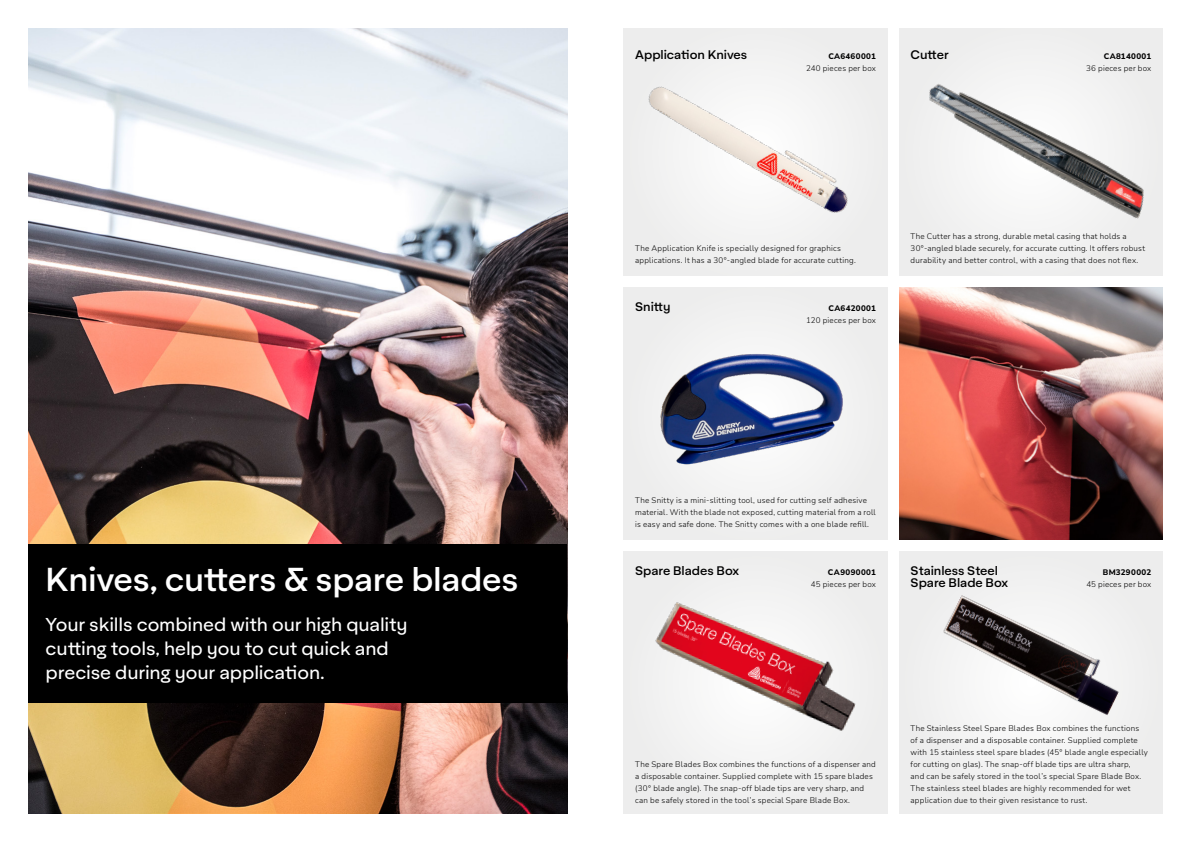
<style>
.page{position:relative;width:1191px;height:842px;background:#fff}
.page>*{position:absolute;margin:0;border:0;box-sizing:border-box;transform-origin:0 0}
.t1{font:500 32px "Aktifo A";letter-spacing:-.01em;color:#fff}
.t2{font:18px/24px "Aktifo A";letter-spacing:-.01em;color:#fff}
.t3{font:500 12px/12px "Aktifo A";letter-spacing:-.005em;color:#000}
.t4{font:300 8px/12px "Nunito Sans";letter-spacing:.03em;color:#000}
.t5{font:800 8px "Nunito Sans";letter-spacing:.045em;color:#000}
</style>
<div class="page">
<div style="left:624px;top:28px;width:263px;height:247px;background:#eee"></div>
<div style="left:624px;top:551px;width:263px;height:263px;background:#eee"></div>
<div style="left:899px;top:551px;width:263px;height:263px;background:#eee"></div>
<img style="left:655px;top:602px;width:201px;height:129px">
<img style="left:943px;top:595px;width:176px;height:125px">
<div style="left:899px;top:28px;width:263px;height:247px;background:#eee"></div>
<img style="left:929px;top:84px;width:215px;height:135px">
<div style="left:624px;top:287px;width:263px;height:252px;background:#efefef"></div>
<img style="left:660px;top:354px;width:183px;height:111px">
<img style="left:28px;top:28px;width:539px;height:786px">
<div style="left:28px;top:544px;width:539px;height:159px;background:#000"></div>
<img style="left:899px;top:287px;width:263px;height:252px">
<img style="left:648px;top:86px;width:200px;height:127px">
<h1 class="t1" style="left:45px;top:559px;width:474px">Knives, cutters &amp; spare blades</h1>
<h2 class="t2" style="left:46px;top:612px;width:363px">Your skills combined with our high quality cutting tools, help you to cut quick and precise during your application.</h2>
<h3 class="t3" style="left:635px;top:49px;width:114px">Application Knives</h3>
<p class="t5" style="left:828px;top:51px;width:49px">CA6460001</p>
<p class="t4" style="left:806px;top:62px;width:71px">240 pieces per box</p>
<h3 class="t3" style="left:910px;top:49px;width:40px">Cutter</h3>
<p class="t5" style="left:1103px;top:51px;width:49px">CA8140001</p>
<p class="t4" style="left:1086px;top:62px;width:66px">36 pieces per box</p>
<p class="t4" style="left:635px;top:242px;width:222px">The Application Knife is specially designed for graphics applications. It has a 30°-angled blade for accurate cutting.</p>
<h3 class="t3" style="left:635px;top:301px;width:37px">Snitty</h3>
<p class="t5" style="left:828px;top:303px;width:49px">CA6420001</p>
<p class="t4" style="left:806px;top:314px;width:71px">120 pieces per box</p>
<p class="t4" style="left:910px;top:230px;width:236px">The Cutter has a strong, durable metal casing that holds a<br>30°-angled blade securely, for accurate cutting. It offers robust durability and better control, with a casing that does not flex.</p>
<p class="t4" style="left:635px;top:494px;width:242px">The Snitty is a mini-slitting tool, used for cutting self adhesive material. With the blade not exposed, cutting material from a roll is easy and safe done. The Snitty comes with a one blade refill.</p>
<h3 class="t3" style="left:635px;top:565px;width:106px">Spare Blades Box</h3>
<h3 class="t3" style="left:910px;top:565px;width:99px">Stainless Steel<br>Spare Blade Box</h3>
<p class="t5" style="left:828px;top:567px;width:49px">CA9090001</p>
<p class="t4" style="left:811px;top:578px;width:66px">45 pieces per box</p>
<p class="t5" style="left:1102px;top:567px;width:50px">BM3290002</p>
<p class="t4" style="left:1086px;top:578px;width:66px">45 pieces per box</p>
<p class="t4" style="left:635px;top:758px;width:242px">The Spare Blades Box combines the functions of a dispenser and a disposable container. Supplied complete with 15 spare blades (30° blade angle). The snap-off blade tips are very sharp, and can be safely stored in the tool’s special Spare Blade Box.</p>
<p class="t4" style="left:910px;top:722px;width:239px">The Stainless Steel Spare Blades Box combines the functions of a dispenser and a disposable container. Supplied complete with 15 stainless steel spare blades (45° blade angle especially for cutting on glas). The snap-off blade tips are ultra sharp,<br>and can be safely stored in the tool’s special Spare Blade Box.<br>The stainless steel blades are highly recommended for wet application due to their given resistance to rust.</p>
</div>
